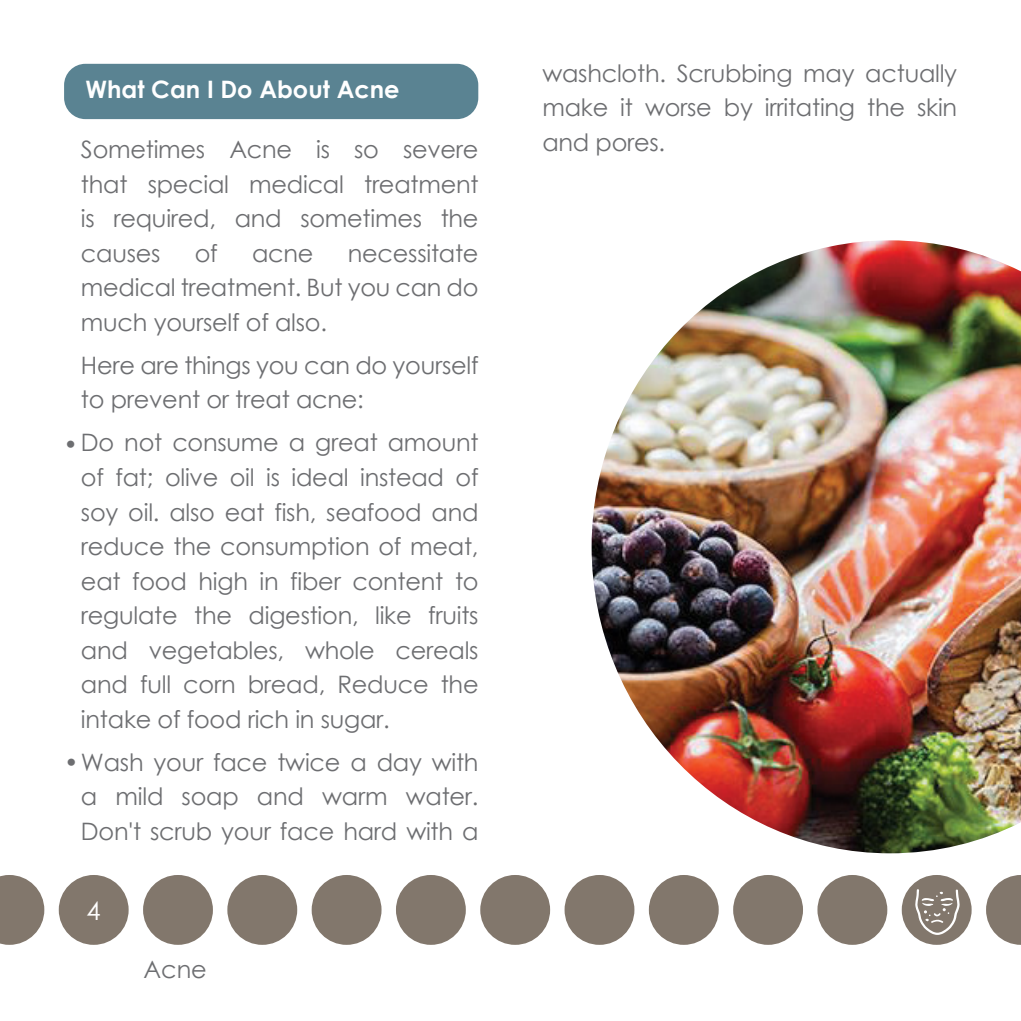
<style>
.page{position:relative;width:1021px;height:1021px;background:#fff}
.page>*{position:absolute;margin:0;border:0;box-sizing:border-box;transform-origin:0 0}
.t1{font:25.5px "Century Gothic";color:#fff}
.t2{font:24px/34.5px "Century Gothic";letter-spacing:-.01em;color:#6d6e71}
.t3{font:700 24px "Century Gothic";color:#fff}
</style>
<div class="page">
<svg style="left:0;top:875px;width:44px;height:69px;background:#958c83"></svg>
<div style="left:59px;top:875px;width:70px;height:69px;background:#82776c;border-radius:50%"></div>
<div style="left:143px;top:875px;width:70px;height:69px;background:#82776c;border-radius:50%"></div>
<div style="left:227px;top:875px;width:70px;height:69px;background:#82776c;border-radius:50%"></div>
<div style="left:312px;top:875px;width:69px;height:69px;background:#82776c;border-radius:50%"></div>
<div style="left:396px;top:875px;width:70px;height:69px;background:#82776c;border-radius:50%"></div>
<div style="left:480px;top:875px;width:70px;height:69px;background:#82776c;border-radius:50%"></div>
<div style="left:564px;top:875px;width:70px;height:69px;background:#82776c;border-radius:50%"></div>
<div style="left:649px;top:875px;width:69px;height:69px;background:#82776c;border-radius:50%"></div>
<div style="left:733px;top:875px;width:70px;height:69px;background:#82776c;border-radius:50%"></div>
<div style="left:817px;top:875px;width:70px;height:69px;background:#82776c;border-radius:50%"></div>
<div style="left:901px;top:875px;width:70px;height:69px;background:#82776c;border-radius:50%"></div>
<svg style="left:986px;top:875px;width:34px;height:69px"></svg>
<div style="left:64px;top:64px;width:414px;height:55px;background:#5a8392;border-radius:21px"></div>
<svg style="left:915px;top:889px;width:44px;height:45px"></svg>
<img style="left:591px;top:240px;width:429px;height:613px">
<p class="t3" style="left:85px;top:71px;width:315px">What Can I Do About Acne</p>
<p class="t2" style="left:81px;top:132px;width:126px">Sometimes</p>
<p class="t2" style="left:229px;top:132px;width:64px">Acne</p>
<p class="t2" style="left:316px;top:132px;width:15px">is</p>
<p class="t2" style="left:354px;top:132px;width:26px">so</p>
<p class="t2" style="left:403px;top:132px;width:77px">severe</p>
<p class="t2" style="left:81px;top:167px;width:48px">that</p>
<p class="t2" style="left:148px;top:167px;width:83px">special</p>
<p class="t2" style="left:249px;top:167px;width:96px">medical</p>
<p class="t2" style="left:364px;top:167px;width:116px">treatment</p>
<p class="t2" style="left:81px;top:201px;width:15px">is</p>
<p class="t2" style="left:113px;top:201px;width:104px">required,</p>
<p class="t2" style="left:235px;top:201px;width:48px">and</p>
<p class="t2" style="left:300px;top:201px;width:123px">sometimes</p>
<p class="t2" style="left:440px;top:201px;width:39px">the</p>
<p class="t2" style="left:195px;top:235px;width:25px">of</p>
<p class="t2" style="left:348px;top:235px;width:132px">necessitate</p>
<p class="t2" style="left:81px;top:235px;width:399px">causes<br>medical treatment. But you can do much yourself of also.</p>
<p class="t2" style="left:81px;top:347px;width:399px">Here are things you can do yourself to prevent or treat acne:</p>
<p class="t2" style="left:64px;top:425px;width:416px;text-align:right">•Do not consume a great amount of</p>
<p class="t2" style="left:252px;top:235px;width:63px">acne</p>
<p class="t2" style="left:81px;top:459px;width:25px">of</p>
<p class="t2" style="left:81px;top:494px;width:399px">soy oil. also eat fish, seafood and</p>
<p class="t2" style="left:81px;top:528px;width:399px">reduce the consumption of meat,</p>
<p class="t2" style="left:455px;top:563px;width:25px">to</p>
<p class="t2" style="left:115px;top:459px;width:39px">fat;</p>
<p class="t2" style="left:165px;top:459px;width:55px">olive</p>
<p class="t2" style="left:230px;top:459px;width:26px">oil</p>
<p class="t2" style="left:266px;top:459px;width:15px">is</p>
<p class="t2" style="left:291px;top:459px;width:59px">ideal</p>
<p class="t2" style="left:360px;top:459px;width:85px">instead</p>
<p class="t2" style="left:132px;top:563px;width:56px">food</p>
<p class="t2" style="left:198px;top:563px;width:51px">high</p>
<p class="t2" style="left:259px;top:563px;width:21px">in</p>
<p class="t2" style="left:290px;top:563px;width:52px">fiber</p>
<p class="t2" style="left:81px;top:563px;width:41px">eat</p>
<p class="t2" style="left:352px;top:563px;width:92px">content</p>
<p class="t2" style="left:81px;top:597px;width:98px">regulate</p>
<p class="t2" style="left:194px;top:597px;width:39px">the</p>
<p class="t2" style="left:248px;top:597px;width:112px">digestion,</p>
<p class="t2" style="left:375px;top:597px;width:38px">like</p>
<p class="t2" style="left:428px;top:597px;width:52px">fruits</p>
<p class="t2" style="left:81px;top:632px;width:48px">and</p>
<p class="t2" style="left:149px;top:632px;width:137px">vegetables,</p>
<p class="t2" style="left:305px;top:632px;width:71px">whole</p>
<p class="t2" style="left:395px;top:632px;width:85px">cereals</p>
<p class="t2" style="left:140px;top:666px;width:33px">full</p>
<p class="t2" style="left:81px;top:666px;width:310px">and<br>intake of food rich in sugar.</p>
<p class="t2" style="left:64px;top:744px;width:416px;text-align:right">•Wash your face twice a day with water.</p>
<p class="t2" style="left:248px;top:666px;width:79px">bread,</p>
<p class="t2" style="left:337px;top:666px;width:93px">Reduce</p>
<p class="t2" style="left:441px;top:666px;width:39px">the</p>
<p class="t2" style="left:183px;top:666px;width:54px">corn</p>
<p class="t2" style="left:116px;top:778px;width:49px">mild</p>
<p class="t2" style="left:257px;top:778px;width:48px">and</p>
<p class="t2" style="left:81px;top:778px;width:399px">a<br>Don t' scrub your face hard with a</p>
<p class="t2" style="left:182px;top:778px;width:59px">soap</p>
<p class="t2" style="left:322px;top:778px;width:67px">warm</p>
<p class="t1" style="left:86px;top:892px;width:16px">4</p>
<p class="t2" style="left:143px;top:951px;width:65px">Acne</p>
<p class="t2" style="left:542px;top:56px;width:416px;text-align:right">washcloth. Scrubbing may actually skin</p>
<p class="t2" style="left:620px;top:90px;width:14px">it</p>
<p class="t2" style="left:765px;top:90px;width:92px">irritating</p>
<p class="t2" style="left:542px;top:90px;width:124px">make<br>and pores.</p>
<p class="t2" style="left:724px;top:90px;width:30px">by</p>
<p class="t2" style="left:867px;top:90px;width:39px">the</p>
<p class="t2" style="left:645px;top:90px;width:68px">worse</p>
</div>
